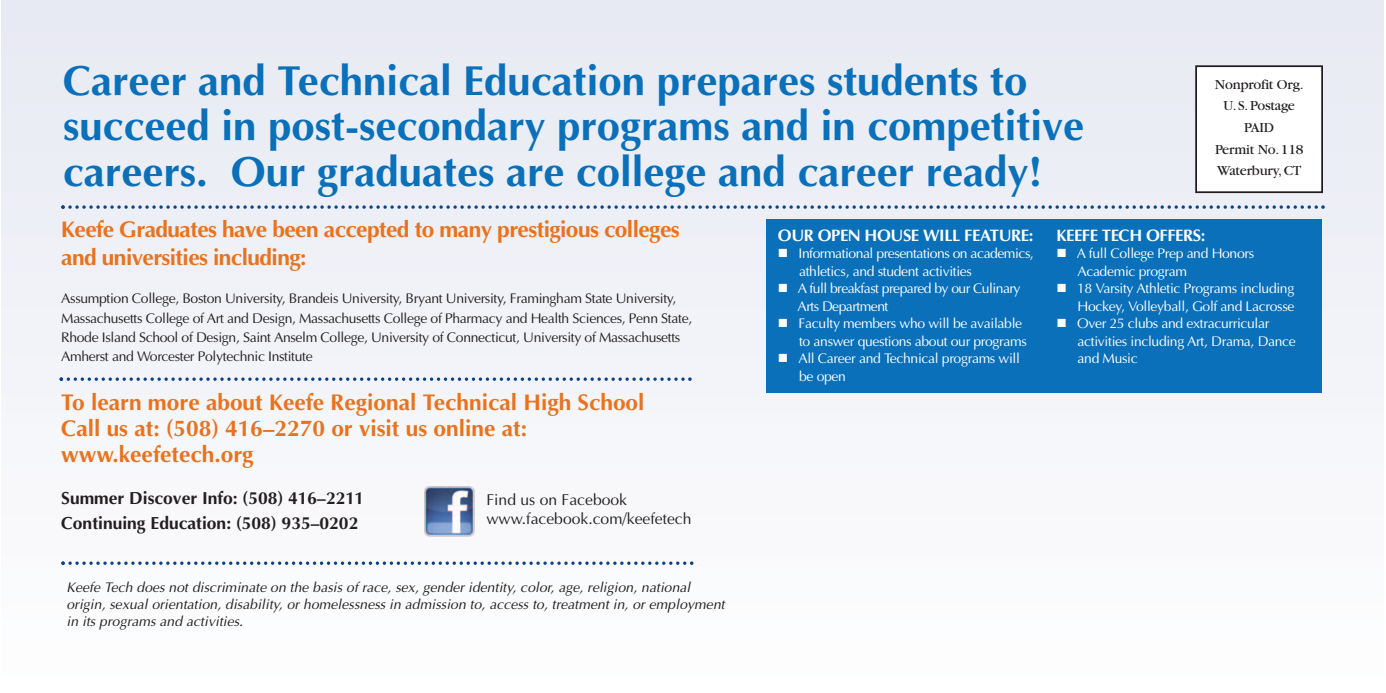
<style>
.page{position:relative;width:1386px;height:693px;background:#fff}
.page>*{position:absolute;margin:0;border:0;box-sizing:border-box;transform-origin:0 0}
.t1{font:700 42px/45.5px "Optima";color:#0970b9}
.t2{font:700 22.75px/26.2px "Optima";color:#e8731f}
.t3{font:700 22.75px/28px "Optima";letter-spacing:-.025em;color:#e8731f}
.t4{font:700 17.5px/24.5px "Optima";color:#231f20}
.t5{font:700 16.62px "Optima";letter-spacing:-.025em;color:#fff}
.t6{font:15.75px/19.2px "Optima";color:#231f20}
.t7{font:14.35px/21.5px "Garamond";letter-spacing:-.015em;color:#231f20;text-align:center}
.t8{font:14px/17.5px "Optima";letter-spacing:-.025em;color:#fff}
.t9{font:14px/19.2px "Optima";letter-spacing:-.025em;color:#231f20}
.t10{font:italic 14px/17px "Optima";letter-spacing:.005em;color:#231f20}
</style>
<div class="page">
<div style="left:2px;top:0;width:1382px;height:691px;background:#f3f4f9"></div>
<div style="left:766px;top:219px;width:555px;height:173px;background:#0970b9"></div>
<div style="left:1196px;top:66px;width:126px;height:126px;background:#fff"></div>
<div style="left:1195px;top:65px;width:128px;height:128px;border:2px solid #231f20"></div>
<img style="left:425px;top:487px;width:50px;height:49px">
<svg style="left:61px;top:205px;width:1264px;height:4px"></svg>
<svg style="left:60px;top:377px;width:632px;height:4px"></svg>
<svg style="left:61px;top:561px;width:632px;height:4px"></svg>
<h1 class="t1" style="left:63px;top:57px;width:1023px">Career and Technical Education prepares students to succeed in post-secondary programs and in competitive careers. Our graduates are college and career ready!</h1>
<p class="t7" style="left:1215px;top:75px;width:90px">Nonprofit Org.<br>U.S.Postage<br>PAID<br>Permit No.118<br>Waterbury,CT</p>
<h2 class="t3" style="left:61px;top:215px;width:620px">Keefe Graduates have been accepted to many prestigious colleges and universities including:</h2>
<p class="t9" style="left:61px;top:289px;width:632px">Assumption College, Boston University, Brandeis University, Bryant University, Framingham State University, Massachusetts College of Art and Design, Massachusetts College of Pharmacy and Health Sciences, Penn State, Rhode Island School of Design, Saint Anselm College, University of Connecticut, University of Massachusetts Amherst and Worcester Polytechnic Institute</p>
<h2 class="t2" style="left:61px;top:389px;width:585px">To learn more about Keefe Regional Technical High School<br>Call us at: (508) 416–2270 or visit us online at: www.keefetech.org</h2>
<p class="t4" style="left:61px;top:486px;width:305px">Summer Discover Info: (508) 416–2211<br>Continuing Education: (508) 935–0202</p>
<p class="t6" style="left:486px;top:490px;width:207px">Find us on Facebook www.facebook.com/keefetech</p>
<p class="t10" style="left:66px;top:579px;width:660px">Keefe Tech does not discriminate on the basis of race, sex, gender identity, color, age, religion, national origin, sexual orientation, disability, or homelessness in admission to, access to, treatment in, or employment in its programs and activities.</p>
<p class="t5" style="left:778px;top:225px;width:257px">OUR OPEN HOUSE WILL FEATURE:</p>
<p class="t8" style="left:798px;top:245px;width:238px">Informational presentations on academics, athletics, and student activities<br>A full breakfast prepared by our Culinary<br>Arts Department<br>Faculty members who will be available to answer questions about our programs<br>All Career and Technical programs will be open</p>
<p class="t5" style="left:1056px;top:225px;width:150px">KEEFE TECH OFFERS:</p>
<p class="t8" style="left:1077px;top:245px;width:221px">A full College Prep and Honors<br>Academic program<br>18 Varsity Athletic Programs including<br>Hockey, Volleyball, Golf and Lacrosse<br>Over 25 clubs and extracurricular activities including Art, Drama, Dance and Music</p>
</div>
